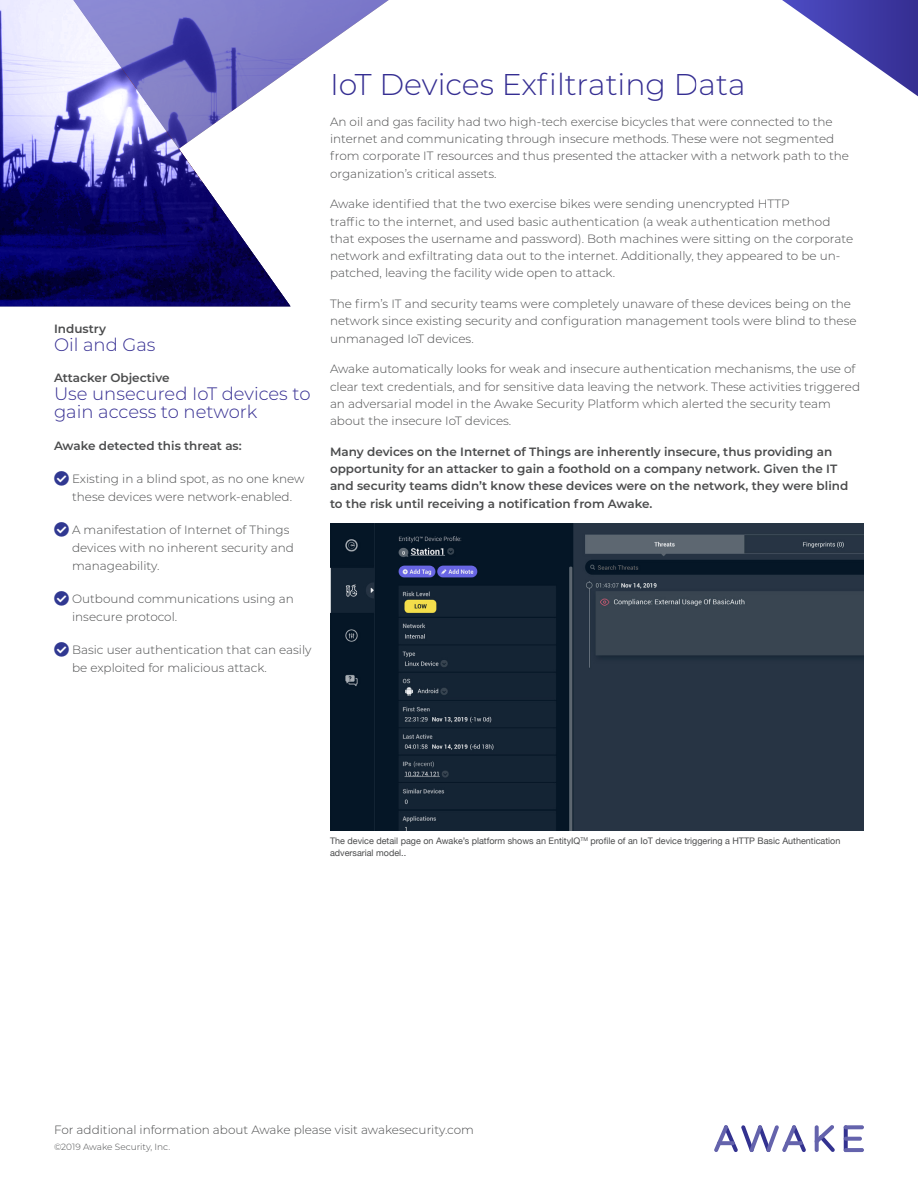
<style>
.page{position:relative;width:918px;height:1188px;background:#fff}
.page>*{position:absolute;margin:0;border:0;box-sizing:border-box;transform-origin:0 0}
.t1{font:300 30px "Montserrat";color:#352e92}
.t2{font:300 18px/18px "Montserrat";color:#352e92}
.t3{font:300 12px/17.2px "Montserrat";color:#4b4c4d}
.t4{font:600 12px/17.2px "Montserrat";color:#4b4c4d}
.t5{font:9px/12px "Helvetica Neue";color:#4b4c4d}
.t6{font:300 9px "Montserrat";color:#4b4c4d}
</style>
<div class="page">
<img style="left:330px;top:524px;width:534px;height:306px">
<svg style="left:844px;top:1125px;width:4px;height:27px"></svg>
<svg style="left:844px;top:1137px;width:18px;height:4px"></svg>
<svg style="left:844px;top:1125px;width:20px;height:4px"></svg>
<hr style="left:844px;top:1148px;width:20px;height:4px;background:#6463ac;border-radius:2px">
<svg style="left:714px;top:1125px;width:92px;height:27px"></svg>
<hr style="left:785px;top:1141px;width:18px;height:4px;background:#6463ac;border-radius:2px">
<svg style="left:815px;top:1125px;width:20px;height:27px"></svg>
<svg style="left:291px;top:0;width:98px;height:69px"></svg>
<svg style="left:0;top:0;width:291px;height:306px"></svg>
<svg style="left:782px;top:0;width:136px;height:97px"></svg>
<p class="t4" style="left:54px;top:320px;width:53px">Industry</p>
<p class="t2" style="left:54px;top:335px;width:103px">Oil and Gas</p>
<p class="t4" style="left:54px;top:369px;width:117px">Attacker Objective</p>
<p class="t2" style="left:54px;top:384px;width:258px">Use unsecured IoT devices to gain access to network</p>
<p class="t4" style="left:54px;top:437px;width:189px">Awake detected this threat as:</p>
<p class="t3" style="left:72px;top:469px;width:234px;line-height:18px">Existing in a blind spot, as no one knew these devices were network-enabled.</p>
<p class="t3" style="left:72px;top:520px;width:223px;line-height:18px">A manifestation of Internet of Things devices with no inherent security and manageability.</p>
<p class="t3" style="left:72px;top:589px;width:223px;line-height:18px">Outbound communications using an insecure protocol.</p>
<p class="t3" style="left:72px;top:640px;width:241px;line-height:18px">Basic user authentication that can easily be exploited for malicious attack.</p>
<p class="t1" style="left:330px;top:64px;width:417px">IoT Devices Exfiltrating Data</p>
<p class="t3" style="left:330px;top:113px;width:521px">An oil and gas facility had two high-tech exercise bicycles that were connected to the internet and communicating through insecure methods. These were not segmented from corporate IT resources and thus presented the attacker with a network path to the organization’s critical assets.</p>
<p class="t3" style="left:330px;top:195px;width:525px">Awake identified that the two exercise bikes were sending unencrypted HTTP<br>traffic to the internet, and used basic authentication (a weak authentication method that exposes the username and password). Both machines were sitting on the corporate network and exfiltrating data out to the internet. Additionally, they appeared to be un&shy;patched, leaving the facility wide open to attack.</p>
<p class="t3" style="left:330px;top:295px;width:528px">The firm’s IT and security teams were completely unaware of these devices being on the network since existing security and configuration management tools were blind to these unmanaged IoT devices.</p>
<p class="t3" style="left:330px;top:360px;width:532px">Awake automatically looks for weak and insecure authentication mechanisms, the use of clear text credentials, and for sensitive data leaving the network. These activities triggered an adversarial model in the Awake Security Platform which alerted the security team about the insecure IoT devices.</p>
<p class="t4" style="left:330px;top:442px;width:520px">Many devices on the Internet of Things are inherently insecure, thus providing an opportunity for an attacker to gain a foothold on a company network. Given the IT and security teams didn’t know these devices were on the network, they were blind to the risk until receiving a notification from Awake.</p>
<p class="t5" style="left:330px;top:835px;width:512px">The device detail page on Awake’s platform shows an EntityIQ<sup>TM</sup> profile of an IoT device triggering a HTTP Basic Authentication adversarial model..</p>
<p class="t3" style="left:54px;top:1120px;width:421px">For additional information about Awake please visit awakesecurity.com</p>
<p class="t6" style="left:54px;top:1141px;width:118px">©2019 Awake Security, Inc.</p>
</div>
